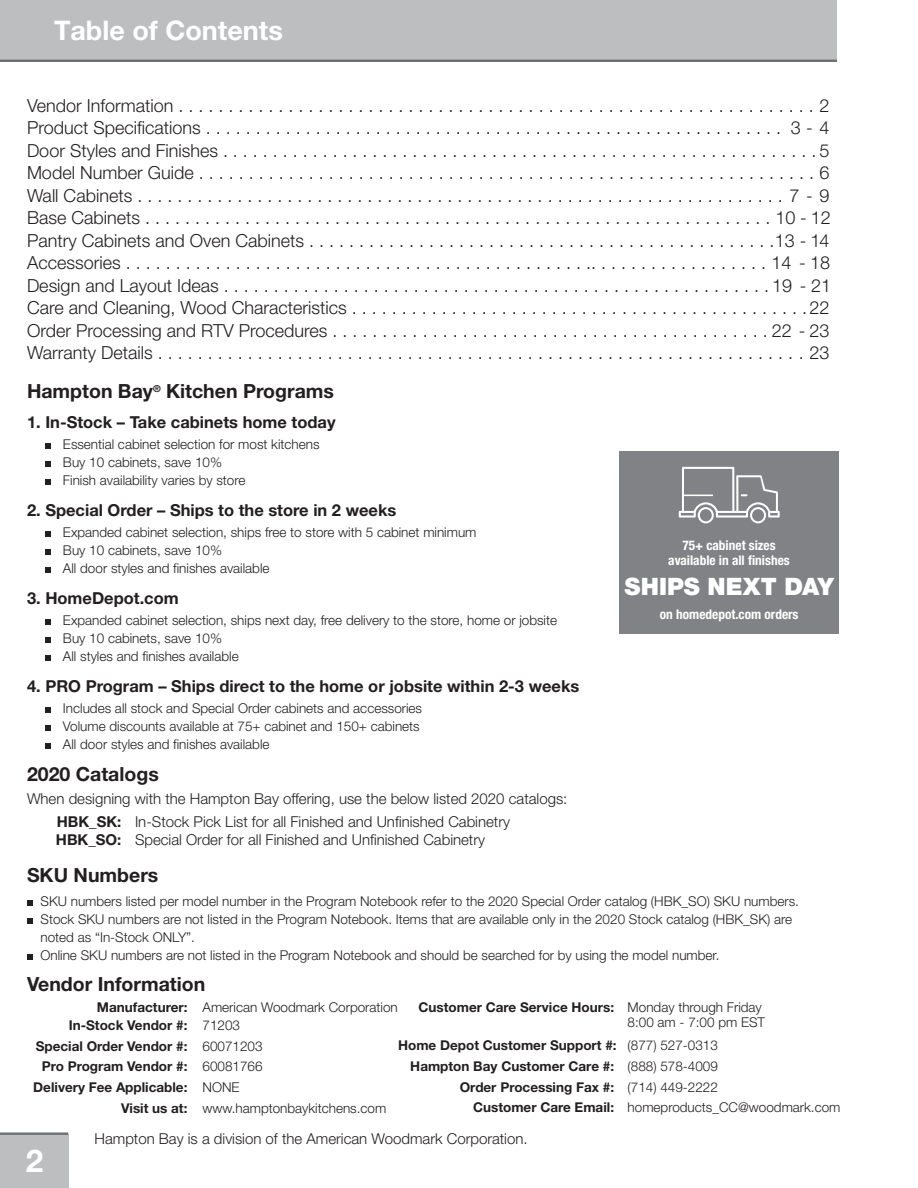
<style>
.page{position:relative;width:918px;height:1188px;background:#fff}
.page>*{position:absolute;margin:0;border:0;box-sizing:border-box;transform-origin:0 0}
.t1{font:700 31.5px "Helvetica Neue LT Std";color:#fff}
.t2{font:700 27px "Helvetica Neue LT Std";color:#fff}
.t3{font:900 24px "Helvetica Neue LT Std";letter-spacing:.005em;color:#fff}
.t4{font:700 19.5px "Helvetica Neue LT Std";color:#231f20}
.t5{font:300 18px/22.5px "Helvetica Neue LT Std";color:#231f20;text-align:justify}
.t6{font:700 16.5px "Helvetica Neue LT Std";color:#231f20}
.t7{font:300 15px/23.4px "Helvetica Neue LT Std";color:#231f20}
.t8{font:300 13.5px/18px "Helvetica Neue LT Std";color:#231f20}
.t9{font:700 13.5px "Helvetica Neue LT Std";color:#231f20}
.t10{font:700 condensed 13.35px/15.1px "Helvetica Neue LT Std";color:#fff;text-align:center}
.s1{font-weight:700}
.s2{font-weight:300}
</style>
<div class="page">
<div style="left:0;top:1134px;width:68px;height:54px;background:#bcbec0"></div>
<div style="left:0;top:0;width:837px;height:62px;background:#bcbec0"></div>
<hr style="left:0;top:60px;width:837px;height:2px;background:#6d6f71">
<hr style="left:0;top:1132px;width:68px;height:3px;background:#6d6f71">
<svg style="left:45px;top:443px;width:6px;height:6px"></svg>
<svg style="left:45px;top:461px;width:6px;height:6px"></svg>
<svg style="left:45px;top:479px;width:6px;height:6px"></svg>
<svg style="left:45px;top:531px;width:6px;height:6px"></svg>
<svg style="left:45px;top:549px;width:6px;height:6px"></svg>
<svg style="left:45px;top:567px;width:6px;height:6px"></svg>
<svg style="left:45px;top:619px;width:6px;height:6px"></svg>
<svg style="left:45px;top:637px;width:6px;height:6px"></svg>
<svg style="left:45px;top:655px;width:6px;height:6px"></svg>
<svg style="left:45px;top:707px;width:6px;height:6px"></svg>
<svg style="left:45px;top:725px;width:6px;height:6px"></svg>
<svg style="left:45px;top:743px;width:6px;height:6px"></svg>
<svg style="left:27px;top:900px;width:6px;height:6px"></svg>
<svg style="left:27px;top:918px;width:6px;height:6px"></svg>
<svg style="left:27px;top:954px;width:6px;height:6px"></svg>
<div style="left:619px;top:452px;width:220px;height:182px;background:#808285"></div>
<svg style="left:679px;top:467px;width:101px;height:56px"></svg>
<h2 class="t2" style="left:54px;top:14px;width:230px">Table of Contents</h2>
<p class="t5" style="left:27px;top:94px;width:806px">Vendor Information . . . . . . . . . . . . . . . . . . . . . . . . . . . . . . . . . . . . . . . . . . . . . . . . . . . . . . . . . . . . . . . . 2<br>Product Specifications . . . . . . . . . . . . . . . . . . . . . . . . . . . . . . . . . . . . . . . . . . . . . . . . . . . . . . . . . . 3 - 4<br>Door Styles and Finishes . . . . . . . . . . . . . . . . . . . . . . . . . . . . . . . . . . . . . . . . . . . . . . . . . . . . . . . . . . . . 5<br>Model Number Guide . . . . . . . . . . . . . . . . . . . . . . . . . . . . . . . . . . . . . . . . . . . . . . . . . . . . . . . . . . . . . . 6<br>Wall Cabinets . . . . . . . . . . . . . . . . . . . . . . . . . . . . . . . . . . . . . . . . . . . . . . . . . . . . . . . . . . . . . . . . . 7 - 9<br>Base Cabinets . . . . . . . . . . . . . . . . . . . . . . . . . . . . . . . . . . . . . . . . . . . . . . . . . . . . . . . . . . . . . . . 10 - 12<br>Pantry Cabinets and Oven Cabinets . . . . . . . . . . . . . . . . . . . . . . . . . . . . . . . . . . . . . . . . . . . . . . .13 - 14<br>Accessories . . . . . . . . . . . . . . . . . . . . . . . . . . . . . . . . . . . . . . . . . . . . . . .. . . . . . . . . . . . . . . . . . 14 - 18<br>Design and Layout Ideas . . . . . . . . . . . . . . . . . . . . . . . . . . . . . . . . . . . . . . . . . . . . . . . . . . . . . . . 19 - 21<br>Care and Cleaning, Wood Characteristics . . . . . . . . . . . . . . . . . . . . . . . . . . . . . . . . . . . . . . . . . . . . . .22<br>Order Processing and RTV Procedures . . . . . . . . . . . . . . . . . . . . . . . . . . . . . . . . . . . . . . . . . . . . 22 - 23<br>Warranty Details . . . . . . . . . . . . . . . . . . . . . . . . . . . . . . . . . . . . . . . . . . . . . . . . . . . . . . . . . . . . . . . . . 23</p>
<h3 class="t4" style="left:27px;top:379px;width:309px">Hampton Bay<sup>®</sup> Kitchen Programs</h3>
<p class="t6" style="left:27px;top:412px;width:310px">1. In-Stock – Take cabinets home today</p>
<p class="t8" style="left:63px;top:434px;width:258px">Essential cabinet selection for most kitchens<br>Buy 10 cabinets, save 10%<br>Finish availability varies by store</p>
<p class="t6" style="left:27px;top:500px;width:371px">2. Special Order – Ships to the store in 2 weeks</p>
<p class="t8" style="left:63px;top:523px;width:415px">Expanded cabinet selection, ships free to store with 5 cabinet minimum<br>Buy 10 cabinets, save 10%<br>All door styles and finishes available</p>
<p class="t6" style="left:27px;top:588px;width:153px">3. HomeDepot.com</p>
<p class="t8" style="left:63px;top:611px;width:496px">Expanded cabinet selection, ships next day, free delivery to the store, home or jobsite<br>Buy 10 cabinets, save 10%<br>All styles and finishes available</p>
<p class="t6" style="left:27px;top:676px;width:554px">4. PRO Program – Ships direct to the home or jobsite within 2-3 weeks</p>
<p class="t8" style="left:63px;top:699px;width:361px">Includes all stock and Special Order cabinets and accessories<br>Volume discounts available at 75+ cabinet and 150+ cabinets<br>All door styles and finishes available</p>
<h3 class="t4" style="left:27px;top:762px;width:133px">2020 Catalogs</h3>
<p class="t7" style="left:57px;top:787px;width:512px;text-indent:-30px">When designing with the Hampton Bay offering, use the below listed 2020 catalogs:<br><span class="s1">HBK_SK:</span> In-Stock Pick List for all Finished and Unfinished Cabinetry</p>
<p class="t7" style="left:56px;top:828px;width:431px"><span class="s1">HBK_SO:</span> Special Order for all Finished and Unfinished Cabinetry</p>
<h3 class="t4" style="left:27px;top:863px;width:133px">SKU Numbers</h3>
<p class="t8" style="left:40px;top:892px;width:760px">SKU numbers listed per model number in the Program Notebook refer to the 2020 Special Order catalog (HBK_SO) SKU numbers.<br>Stock SKU numbers are not listed in the Program Notebook. Items that are available only in the 2020 Stock catalog (HBK_SK) are noted as “In-Stock ONLY”.<br>Online SKU numbers are not listed in the Program Notebook and should be searched for by using the model number.</p>
<h3 class="t4" style="left:27px;top:972px;width:180px">Vendor Information</h3>
<p class="t8" style="left:69px;top:998px;width:331px;text-indent:28px"><span class="s1">Manufacturer:</span> American Woodmark Corporation<br><span class="s1">In-Stock Vendor #:</span> 71203</p>
<p class="t9" style="left:36px;top:1037px;width:228px">Special Order Vendor #: <span class="s2">60071203</span></p>
<p class="t9" style="left:42px;top:1058px;width:222px">Pro Program Vendor #: <span class="s2">60081766</span></p>
<p class="t9" style="left:33px;top:1079px;width:208px">Delivery Fee Applicable: <span class="s2">NONE</span></p>
<p class="t8" style="left:121px;top:1099px;width:267px"><span class="s1">Visit us at:</span> www.hamptonbaykitchens.com</p>
<p class="t7" style="left:94px;top:1127px;width:435px">Hampton Bay is a division of the American Woodmark Corporation.</p>
<p class="t10" style="left:668px;top:538px;width:123px">75+ cabinet sizes available in all finishes</p>
<h3 class="t3" style="left:625px;top:573px;width:211px">SHIPS NEXT DAY</h3>
<p class="t10" style="left:660px;top:607px;width:140px">on homedepot.com orders</p>
<p class="t8" style="left:419px;top:999px;width:348px;line-height:15px;text-align:right"><span class="s1">Customer Care Service Hours:</span> Monday through Friday<br>8:00 am - 7:00 pm EST</p>
<p class="t9" style="left:398px;top:1037px;width:321px">Home Depot Customer Support #: <span class="s2">(877) 527-0313</span></p>
<p class="t9" style="left:410px;top:1058px;width:309px">Hampton Bay Customer Care #: <span class="s2">(888) 578-4009</span></p>
<p class="t9" style="left:460px;top:1078px;width:260px">Order Processing Fax #: <span class="s2">(714) 449-2222</span></p>
<p class="t8" style="left:473px;top:1098px;width:369px"><span class="s1">Customer Care Email:</span> homeproducts_CC@woodmark.com</p>
<h1 class="t1" style="left:26px;top:1142px;width:19px">2</h1>
</div>
